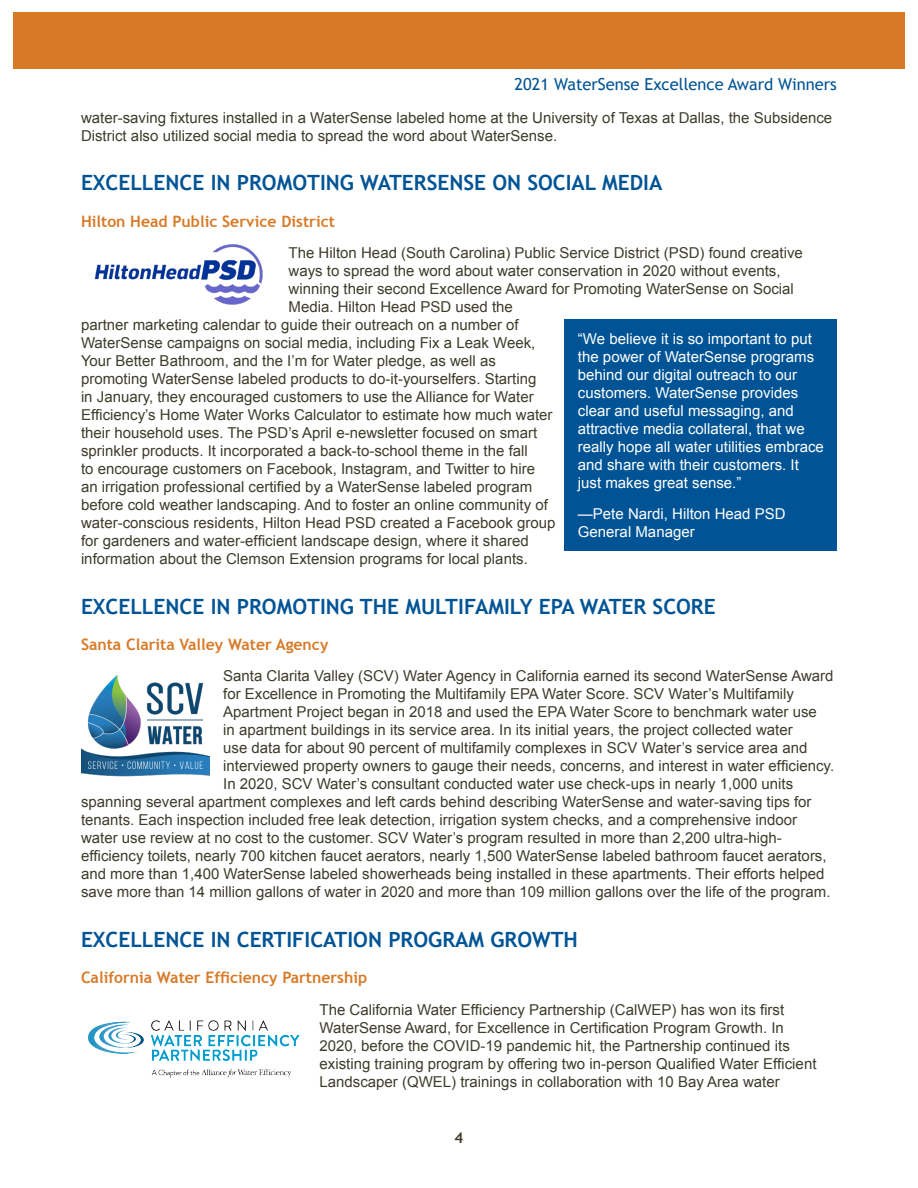
<style>
.page{position:relative;width:918px;height:1188px;background:#fff}
.page>*{position:absolute;margin:0;border:0;box-sizing:border-box;transform-origin:0 0}
.Blue_excellence_head{font:700 21px "Trebuchet MS";color:#005495}
.t1{font:16.5px "Trebuchet MS";color:#015494}
.green_subhead{font:700 15.75px "Trebuchet MS";color:#d87a27}
.black_body_text{font:15px/18px "Arial";color:#3e3c2b}
.black_body_text-2{font:15px/18px "Arial";color:#fff}
.t2{font:700 15px "Trebuchet MS";color:#3e3c2b}
</style>
<div class="page">
<div style="left:14px;top:12px;width:891px;height:56px;background:#d77a28"></div>
<img style="left:81px;top:675px;width:129px;height:102px">
<img style="left:94px;top:244px;width:169px;height:61px">
<img style="left:88px;top:1020px;width:212px;height:58px">
<div style="left:564px;top:319px;width:273px;height:232px;background:#005495"></div>
<p class="t1" style="left:515px;top:75px;width:324px">2021 WaterSense Excellence Award Winners</p>
<p class="black_body_text" style="left:81px;top:108px;width:753px">water-saving fixtures installed in a WaterSense labeled home at the University of Texas at Dallas, the Subsidence<br>District also utilized social media to spread the word about WaterSense.</p>
<p class="Blue_excellence_head" style="left:81px;top:170px;width:583px">EXCELLENCE IN PROMOTING WATERSENSE ON SOCIAL MEDIA</p>
<p class="green_subhead" style="left:81px;top:211px;width:256px">Hilton Head Public Service District</p>
<p class="black_body_text" style="left:289px;top:244px;width:516px">The Hilton Head (South Carolina) Public Service District (PSD) found creative</p>
<p class="black_body_text" style="left:289px;top:262px;width:493px">ways to spread the word about water conservation in 2020 without events,</p>
<p class="black_body_text" style="left:289px;top:280px;width:507px">winning their second Excellence Award for Promoting WaterSense on Social</p>
<p class="black_body_text" style="left:289px;top:298px;width:226px">Media. Hilton Head PSD used the</p>
<p class="black_body_text" style="left:81px;top:316px;width:439px">partner marketing calendar to guide their outreach on a number of</p>
<p class="black_body_text" style="left:81px;top:334px;width:456px">WaterSense campaigns on social media, including Fix a Leak Week,</p>
<p class="black_body_text" style="left:81px;top:352px;width:416px">Your Better Bathroom, and the I’m for Water pledge, as well as</p>
<p class="black_body_text" style="left:81px;top:370px;width:457px">promoting WaterSense labeled products to do-it-yourselfers. Starting</p>
<p class="black_body_text" style="left:81px;top:388px;width:454px">in January, they encouraged customers to use the Alliance for Water</p>
<p class="black_body_text" style="left:81px;top:406px;width:473px">Efficiency’s Home Water Works Calculator to estimate how much water</p>
<p class="black_body_text" style="left:81px;top:424px;width:458px">their household uses. The PSD’s April e-newsletter focused on smart</p>
<p class="black_body_text" style="left:81px;top:442px;width:448px">sprinkler products. It incorporated a back-to-school theme in the fall</p>
<p class="black_body_text" style="left:81px;top:460px;width:456px">to encourage customers on Facebook, Instagram, and Twitter to hire</p>
<p class="black_body_text" style="left:81px;top:478px;width:453px">an irrigation professional certified by a WaterSense labeled program</p>
<p class="black_body_text" style="left:81px;top:496px;width:468px">before cold weather landscaping. And to foster an online community of</p>
<p class="black_body_text" style="left:81px;top:514px;width:476px">water-conscious residents, Hilton Head PSD created a Facebook group</p>
<p class="black_body_text" style="left:81px;top:532px;width:449px">for gardeners and water-efficient landscape design, where it shared</p>
<p class="black_body_text" style="left:81px;top:550px;width:448px">information about the Clemson Extension programs for local plants.</p>
<p class="Blue_excellence_head" style="left:81px;top:593px;width:636px">EXCELLENCE IN PROMOTING THE MULTIFAMILY EPA WATER SCORE</p>
<p class="green_subhead" style="left:81px;top:635px;width:249px">Santa Clarita Valley Water Agency</p>
<p class="black_body_text" style="left:223px;top:667px;width:612px">Santa Clarita Valley (SCV) Water Agency in California earned its second WaterSense Award</p>
<p class="black_body_text" style="left:223px;top:685px;width:572px">for Excellence in Promoting the Multifamily EPA Water Score. SCV Water’s Multifamily</p>
<p class="black_body_text" style="left:223px;top:703px;width:595px">Apartment Project began in 2018 and used the EPA Water Score to benchmark water use</p>
<p class="black_body_text" style="left:223px;top:721px;width:571px">in apartment buildings in its service area. In its initial years, the project collected water</p>
<p class="black_body_text" style="left:223px;top:739px;width:586px">use data for about 90 percent of multifamily complexes in SCV Water’s service area and</p>
<p class="black_body_text" style="left:223px;top:757px;width:612px">interviewed property owners to gauge their needs, concerns, and interest in water efficiency.</p>
<p class="black_body_text" style="left:223px;top:775px;width:572px">In 2020, SCV Water’s consultant conducted water use check-ups in nearly 1,000 units</p>
<p class="black_body_text" style="left:81px;top:793px;width:732px">spanning several apartment complexes and left cards behind describing WaterSense and water-saving tips for</p>
<p class="black_body_text" style="left:81px;top:811px;width:718px">tenants. Each inspection included free leak detection, irrigation system checks, and a comprehensive indoor</p>
<p class="black_body_text" style="left:81px;top:829px;width:702px">water use review at no cost to the customer. SCV Water’s program resulted in more than 2,200 ultra-high-</p>
<p class="black_body_text" style="left:81px;top:847px;width:747px">efficiency toilets, nearly 700 kitchen faucet aerators, nearly 1,500 WaterSense labeled bathroom faucet aerators,</p>
<p class="black_body_text" style="left:81px;top:865px;width:745px">and more than 1,400 WaterSense labeled showerheads being installed in these apartments. Their efforts helped</p>
<p class="black_body_text" style="left:81px;top:883px;width:751px">save more than 14 million gallons of water in 2020 and more than 109 million gallons over the life of the program.</p>
<p class="Blue_excellence_head" style="left:81px;top:926px;width:498px">EXCELLENCE IN CERTIFICATION PROGRAM GROWTH</p>
<p class="green_subhead" style="left:81px;top:968px;width:288px">California Water Efficiency Partnership</p>
<p class="black_body_text" style="left:320px;top:1001px;width:498px">The California Water Efficiency Partnership (CalWEP) has won its first WaterSense Award, for Excellence in Certification Program Growth. In 2020, before the COVID-19 pandemic hit, the Partnership continued its existing training program by offering two in-person Qualified Water Efficient Landscaper (QWEL) trainings in collaboration with 10 Bay Area water</p>
<p class="black_body_text-2" style="left:578px;top:330px;width:247px">“We believe it is so important to put the power of WaterSense programs behind our digital outreach to our customers. WaterSense provides clear and useful messaging, and attractive media collateral, that we really hope all water utilities embrace and share with their customers. It just makes great sense.”</p>
<p class="black_body_text-2" style="left:578px;top:505px;width:209px">—Pete Nardi, Hilton Head PSD<br>General Manager</p>
<p class="t2" style="left:455px;top:1128px;width:10px">4</p>
</div>
